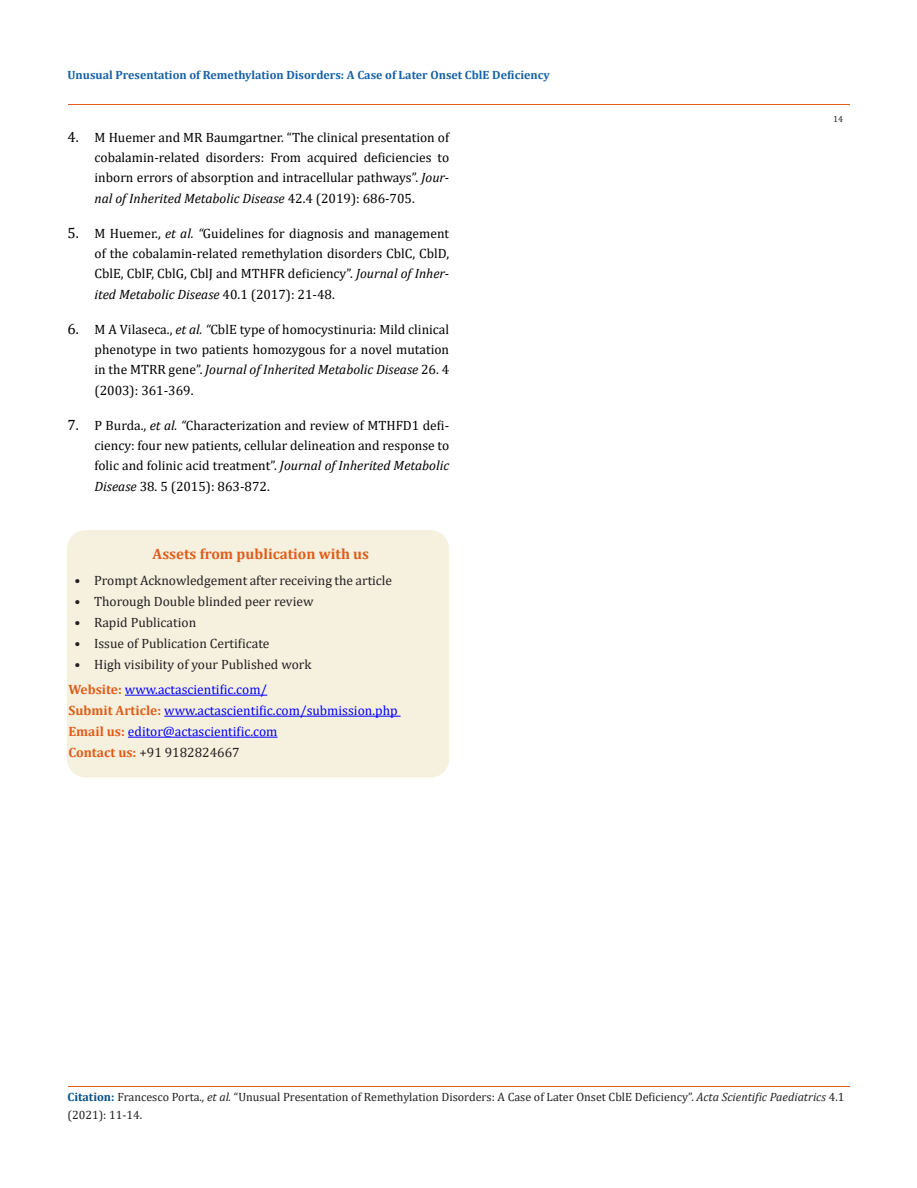
<style>
.page{position:relative;width:917px;height:1188px;background:#fff}
.page>*{position:absolute;margin:0;border:0;box-sizing:border-box;transform-origin:0 0}
.t1{font:700 15px "Cambria";color:#e05d1a}
.t2{font:13.5px/20.2px "Cambria";color:#000;text-align:justify}
.t3{font:13.5px "Cambria";color:#231f20}
.t4{font:13.5px "Cambria";color:#00f}
.t5{font:12px/18px "Cambria";color:#231f20}
.t6{font:700 12px "Cambria";color:#1560a6}
.t7{font:9px "Cambria";color:#231f20}
.s1{font-size:15px}
.s2{font-style:italic}
.s3{font-weight:700;color:#e05d1a}
.s4{font-weight:700;color:#035089}
</style>
<div class="page">
<div style="left:68px;top:531px;width:380px;height:246px;background:#f6f0df;border-radius:18px"></div>
<div style="left:67px;top:530px;width:382px;height:248px;border:2px solid #f6f0df;border-radius:18px"></div>
<hr style="left:125px;top:695px;width:142px;height:1px;background:#00f">
<hr style="left:164px;top:716px;width:236px;height:1px;background:#00f">
<hr style="left:128px;top:737px;width:149px;height:1px;background:#00f">
<hr style="left:68px;top:104px;width:781px;height:1px;background:#e05d1a">
<hr style="left:68px;top:1086px;width:781px;height:1px;background:#e05d1a">
<p class="t6" style="left:68px;top:67px;width:483px">Unusual Presentation of Remethylation Disorders: A Case of Later Onset CblE Deficiency</p>
<p class="t2" style="left:94px;top:127px;width:356px;text-indent:-27px"><span class="s1">4.</span> M Huemer and MR Baumgartner. “The clinical presentation of cobalamin-related disorders: From acquired deficiencies to inborn errors of absorption and intracellular pathways”. <span class="s2">Jour&shy;nal of Inherited Metabolic Disease</span> 42.4 (2019): 686-705.</p>
<p class="t2" style="left:94px;top:223px;width:356px;text-indent:-27px"><span class="s1">5.</span> M Huemer., <span class="s2">et al. “</span>Guidelines for diagnosis and management of the cobalamin-related remethylation disorders CblC, CblD, CblE, CblF, CblG, CblJ and MTHFR deficiency”. <span class="s2">Journal of Inher&shy;ited Metabolic Disease</span> 40.1 (2017): 21-48.</p>
<p class="t2" style="left:94px;top:319px;width:356px;text-indent:-27px"><span class="s1">6.</span> M A Vilaseca., <span class="s2">et al. “</span>CblE type of homocystinuria: Mild clinical phenotype in two patients homozygous for a novel mutation in the MTRR gene”. <span class="s2">Journal of Inherited Metabolic Disease</span> 26. 4 (2003): 361-369.</p>
<p class="t2" style="left:94px;top:415px;width:356px;text-indent:-27px"><span class="s1">7.</span> P Burda., <span class="s2">et al. “</span>Characterization and review of MTHFD1 defi&shy;ciency: four new patients, cellular delineation and response to folic and folinic acid treatment”. <span class="s2">Journal of Inherited Metabolic Disease</span> 38. 5 (2015): 863-872.</p>
<p class="t1" style="left:153px;top:543px;width:218px">Assets from publication with us</p>
<p class="t3" style="left:75px;top:572px;width:319px">• Prompt Acknowledgement after receiving the article</p>
<p class="t3" style="left:75px;top:593px;width:240px">• Thorough Double blinded peer review</p>
<p class="t3" style="left:75px;top:614px;width:123px">• Rapid Publication</p>
<p class="t3" style="left:75px;top:635px;width:196px">• Issue of Publication Certificate</p>
<p class="t3" style="left:75px;top:656px;width:238px">• High visibility of your Published work</p>
<p class="t4" style="left:68px;top:682px;width:200px"><span class="s3">Website:</span> www.actascientific.com/</p>
<p class="t4" style="left:68px;top:703px;width:330px"><span class="s3">Submit Article:</span> www.actascientific.com/submission.php</p>
<p class="t4" style="left:68px;top:724px;width:210px"><span class="s3">Email us:</span> editor@actascientific.com</p>
<p class="t3" style="left:68px;top:745px;width:173px"><span class="s3">Contact us:</span> +91 9182824667</p>
<p class="t7" style="left:833px;top:114px;width:11px">14</p>
<p class="t5" style="left:68px;top:1088px;width:778px"><span class="s4">Citation:</span> Francesco Porta.<span class="s2">, et al.</span> “Unusual Presentation of Remethylation Disorders: A Case of Later Onset CblE Deficiency”. <span class="s2">Acta Scientific Paediatrics</span> 4.1 (2021): 11-14.</p>
</div>
